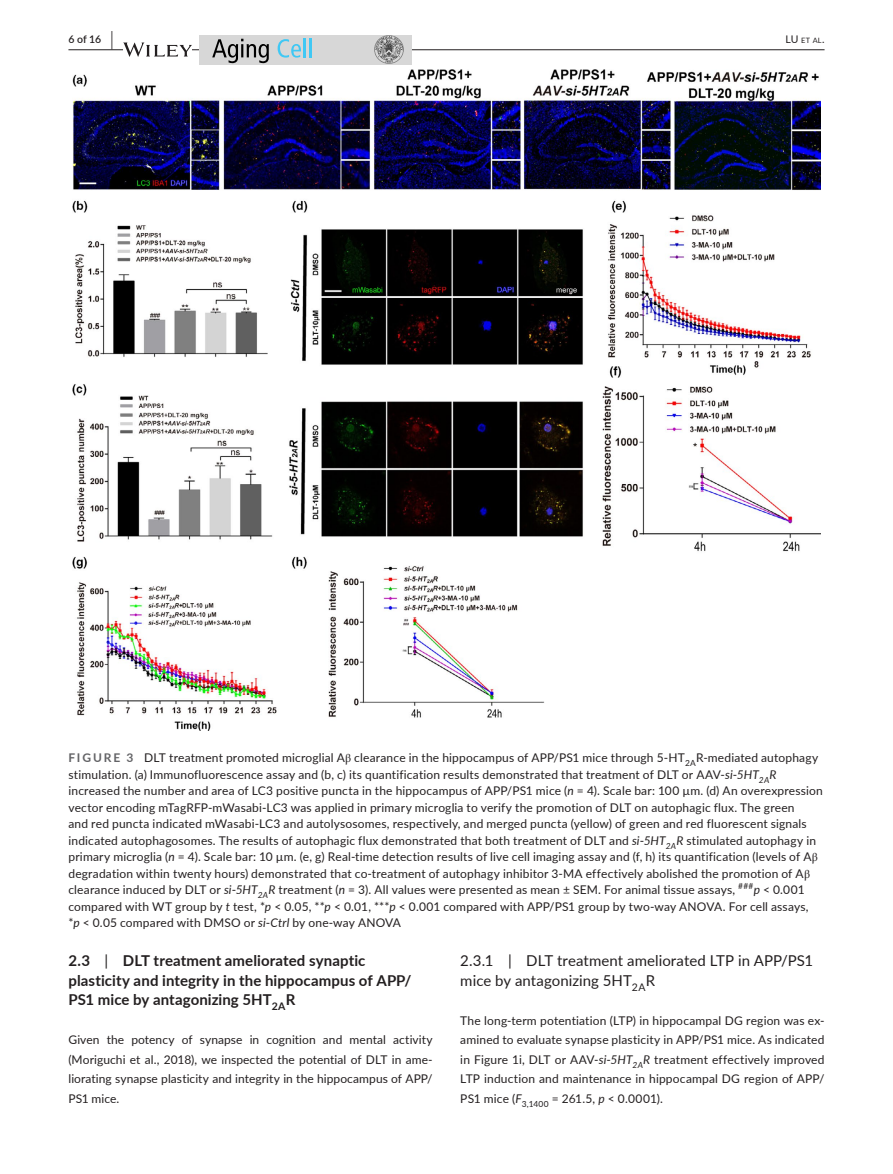
<style>
.page{position:relative;width:893px;height:1174px;background:#fff}
.page>*{position:absolute;margin:0;border:0;box-sizing:border-box;transform-origin:0 0}
.t1{font:700 15px/19.5px "Lato";letter-spacing:.005em;color:#231f20}
.t2{font:15px/19.5px "Lato";letter-spacing:.005em;color:#231f20}
.t3{font:12px/16.5px "Lato";letter-spacing:.015em;color:#231f20;text-align:justify}
.t4{font:600 10.5px "Lato";color:#231f20}
.t5{font:8.4px "Lato";color:#231f20}
.t6{font:7.35px "Lato";color:#231f20}
.s1{font-size:19.5px}
.s2{font-size:10.5px}
.s3{font-weight:700;color:#636366}
.s4{font-family:"STIX"}
.s5{font-style:italic}
.s6{font-weight:400}
</style>
<div class="page">
<hr style="left:68px;top:49px;width:756px;height:1px;background:#231f20">
<svg style="left:123px;top:42px;width:69px;height:15px"></svg>
<div style="left:200px;top:35px;width:212px;height:29px;background:#d7d7d7"></div>
<svg style="left:212px;top:39px;width:57px;height:24px"></svg>
<svg style="left:278px;top:38px;width:28px;height:20px"></svg>
<hr style="left:309px;top:38px;width:3px;height:19px;background:#40c8f4">
<img style="left:375px;top:35px;width:28px;height:29px">
<img style="left:72px;top:69px;width:749px;height:661px">
<p class="t4" style="left:68px;top:31px;width:46px">6 of 16 <span class="s1">|</span></p>
<p class="t6" style="left:785px;top:35px;width:41px"><span class="s2">LU</span> et al<span class="s2">.</span></p>
<p class="t3" style="left:68px;top:749px;width:756px;text-align:left"><span class="s3">FIGURE 3</span> DLT treatment promoted microglial A<span class="s4">β</span> clearance in the hippocampus of APP/PS1 mice through 5-HT<sub>2A</sub>R-mediated autophagy stimulation. (a) Immunofluorescence assay and (b, c) its quantification results demonstrated that treatment of DLT or AAV-<span class="s5">si</span>-<span class="s5">5HT</span><sub>2A</sub><span class="s5">R </span>increased the number and area of LC3 positive puncta in the hippocampus of APP/PS1 mice (<span class="s5">n</span> = 4). Scale bar: 100 µm. (d) An overexpression vector encoding mTagRFP-mWasabi-LC3 was applied in primary microglia to verify the promotion of DLT on autophagic flux. The green<br>and red puncta indicated mWasabi-LC3 and autolysosomes, respectively, and merged puncta (yellow) of green and red fluorescent signals indicated autophagosomes. The results of autophagic flux demonstrated that both treatment of DLT and <span class="s5">si</span>-<span class="s5">5HT</span><sub>2A</sub><span class="s5">R</span> stimulated autophagy in primary microglia (<span class="s5">n</span> = 4). Scale bar: 10 µm. (e, g) Real-time detection results of live cell imaging assay and (f, h) its quantification (levels of A<span class="s4">β </span>degradation within twenty hours) demonstrated that co-treatment of autophagy inhibitor 3-MA effectively abolished the promotion of A<span class="s4">β </span>clearance induced by DLT or <span class="s5">si</span>-<span class="s5">5HT</span><sub>2A</sub><span class="s5">R</span> treatment (<span class="s5">n</span> = 3). All values were presented as mean ± SEM. For animal tissue assays,</p>
<p class="t5" style="left:738px;top:880px;width:17px">###</p>
<p class="t3" style="left:68px;top:881px;width:742px;text-align:left;text-indent:685px"><span class="s5">p</span> &lt; 0.001 compared with WT group by <span class="s5">t</span> test, *<span class="s5">p</span> &lt; 0.05, **<span class="s5">p</span> &lt; 0.01, ***<span class="s5">p</span> &lt; 0.001 compared with APP/PS1 group by two-way ANOVA. For cell assays, *<span class="s5">p</span> &lt; 0.05 compared with DMSO or <span class="s5">si</span>-<span class="s5">Ctrl</span> by one-way ANOVA</p>
<p class="t1" style="left:68px;top:950px;width:345px">2.3 <span class="s6">|</span> DLT treatment ameliorated synaptic plasticity and integrity in the hippocampus of APP/<br>PS1 mice by antagonizing 5HT<sub>2A</sub>R</p>
<p class="t3" style="left:68px;top:1029px;width:366px;line-height:19.5px">Given the potency of synapse in cognition and mental activity (Moriguchi et al., 2018), we inspected the potential of DLT in ame&shy;liorating synapse plasticity and integrity in the hippocampus of APP/ PS1 mice.</p>
<p class="t2" style="left:460px;top:950px;width:354px">2.3.1 | DLT treatment ameliorated LTP in APP/PS1 mice by antagonizing 5HT<sub>2A</sub>R</p>
<p class="t3" style="left:460px;top:1010px;width:366px;line-height:19.5px">The long-term potentiation (LTP) in hippocampal DG region was ex&shy;amined to evaluate synapse plasticity in APP/PS1 mice. As indicated in Figure 1i, DLT or AAV-<span class="s5">si</span>-<span class="s5">5HT</span><sub>2A</sub><span class="s5">R</span> treatment effectively improved LTP induction and maintenance in hippocampal DG region of APP/ PS1 mice (<span class="s5">F</span><sub>3,1400</sub> = 261.5, <span class="s5">p</span> &lt; 0.0001).</p>
</div>
